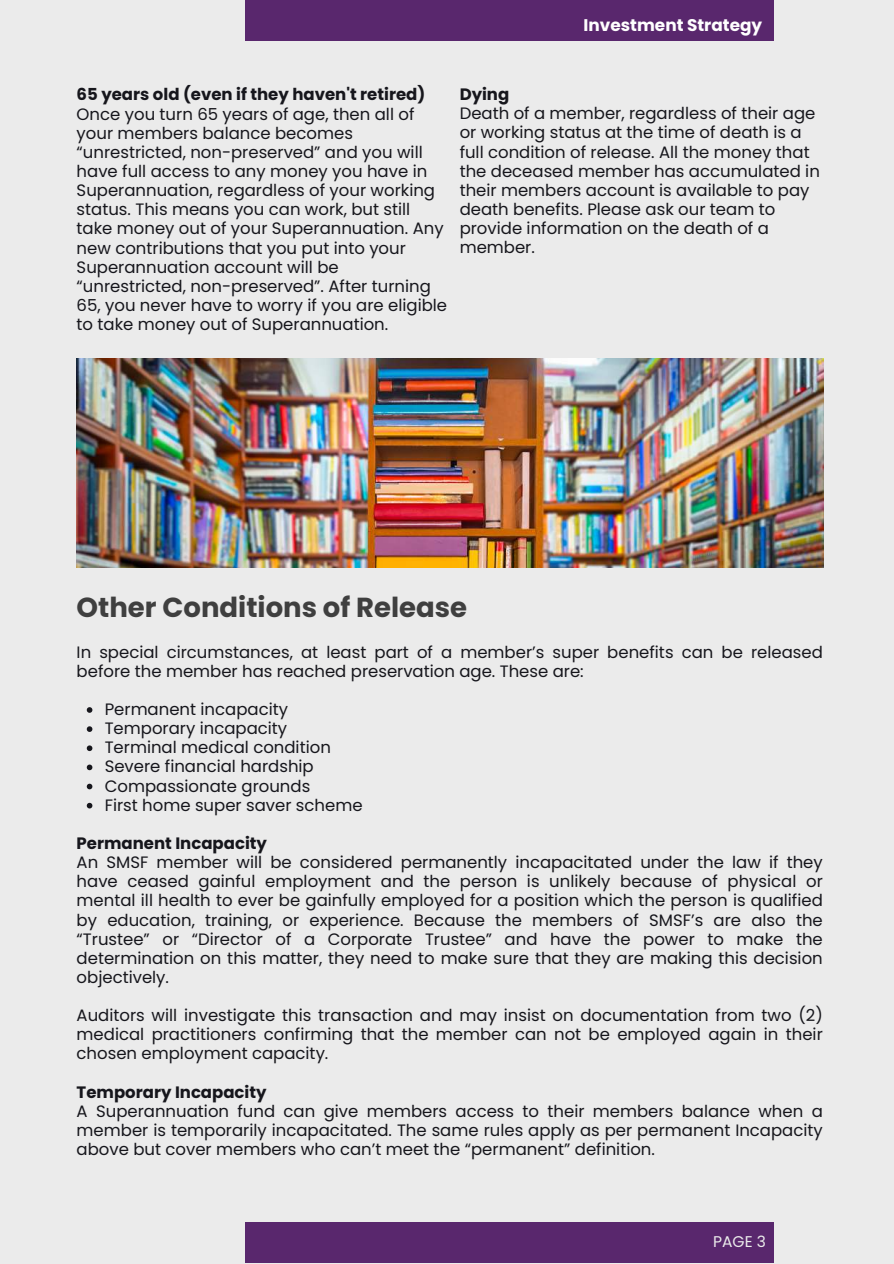
<style>
.page{position:relative;width:894px;height:1264px;background:#fff}
.page>*{position:absolute;margin:0;border:0;box-sizing:border-box;transform-origin:0 0}
.t1{font:700 27.45px "Poppins";color:#3f3f3f}
.t2{font:700 16.8px "Poppins";color:#fff}
.t3{font:16.5px/19.2px "Poppins";color:#16161c}
.t4{font:700 16.5px "Poppins";color:#16161c}
.t5{font:15.45px "Poppins";color:#ebebeb}
</style>
<div class="page">
<div style="left:0;top:0;width:893px;height:1263px;background:#ebebeb"></div>
<div style="left:245px;top:0;width:528px;height:40px;background:#59276d"></div>
<div style="left:245px;top:1222px;width:528px;height:40px;background:#59276d"></div>
<img style="left:77px;top:358px;width:745px;height:209px">
<svg style="left:87px;top:707px;width:5px;height:5px"></svg>
<svg style="left:87px;top:726px;width:5px;height:6px"></svg>
<svg style="left:87px;top:745px;width:5px;height:6px"></svg>
<svg style="left:87px;top:764px;width:5px;height:6px"></svg>
<svg style="left:87px;top:783px;width:5px;height:6px"></svg>
<svg style="left:87px;top:802px;width:5px;height:6px"></svg>
<p class="t2" style="left:583px;top:16px;width:180px">Investment Strategy</p>
<p class="t4" style="left:77px;top:85px;width:350px">65 years old (even if they haven't retired)</p>
<p class="t3" style="left:77px;top:104px;width:372px">Once you turn 65 years of age, then all of your members balance becomes “unrestricted, non-preserved” and you will have full access to any money you have in Superannuation, regardless of your working status. This means you can work, but still take money out of your Superannuation. Any new contributions that you put into your Superannuation account will be “unrestricted, non-preserved”. After turning 65, you never have to worry if you are eligible to take money out of Superannuation.</p>
<p class="t4" style="left:459px;top:85px;width:51px">Dying</p>
<p class="t3" style="left:459px;top:104px;width:361px">Death of a member, regardless of their age or working status at the time of death is a full condition of release. All the money that the deceased member has accumulated in their members account is available to pay death benefits. Please ask our team to provide information on the death of a member.</p>
<h1 class="t1" style="left:77px;top:591px;width:392px">Other Conditions of Release</h1>
<p class="t3" style="left:77px;top:642px;width:747px">In special circumstances, at least part of a member’s super benefits can be released before the member has reached preservation age. These are:</p>
<p class="t3" style="left:105px;top:699px;width:259px">Permanent incapacity<br>Temporary incapacity<br>Terminal medical condition<br>Severe financial hardship<br>Compassionate grounds<br>First home super saver scheme</p>
<p class="t4" style="left:77px;top:833px;width:192px">Permanent Incapacity</p>
<p class="t3" style="left:77px;top:852px;width:747px;text-align:justify">An SMSF member will be considered permanently incapacitated under the law if they have ceased gainful employment and the person is unlikely because of physical or mental ill health to ever be gainfully employed for a position which the person is qualified by education, training, or experience. Because the members of SMSF’s are also the “Trustee” or “Director of a Corporate Trustee” and have the power to make the determination on this matter, they need to make sure that they are making this decision objectively.</p>
<p class="t3" style="left:77px;top:1005px;width:747px;text-align:justify">Auditors will investigate this transaction and may insist on documentation from two (2) medical practitioners confirming that the member can not be employed again in their chosen employment capacity.</p>
<p class="t4" style="left:77px;top:1082px;width:191px">Temporary Incapacity</p>
<p class="t3" style="left:77px;top:1101px;width:747px;text-align:justify">A Superannuation fund can give members access to their members balance when a member is temporarily incapacitated. The same rules apply as per permanent Incapacity above but cover members who can’t meet the “permanent” definition.</p>
<p class="t5" style="left:713px;top:1232px;width:54px">PAGE 3</p>
</div>
